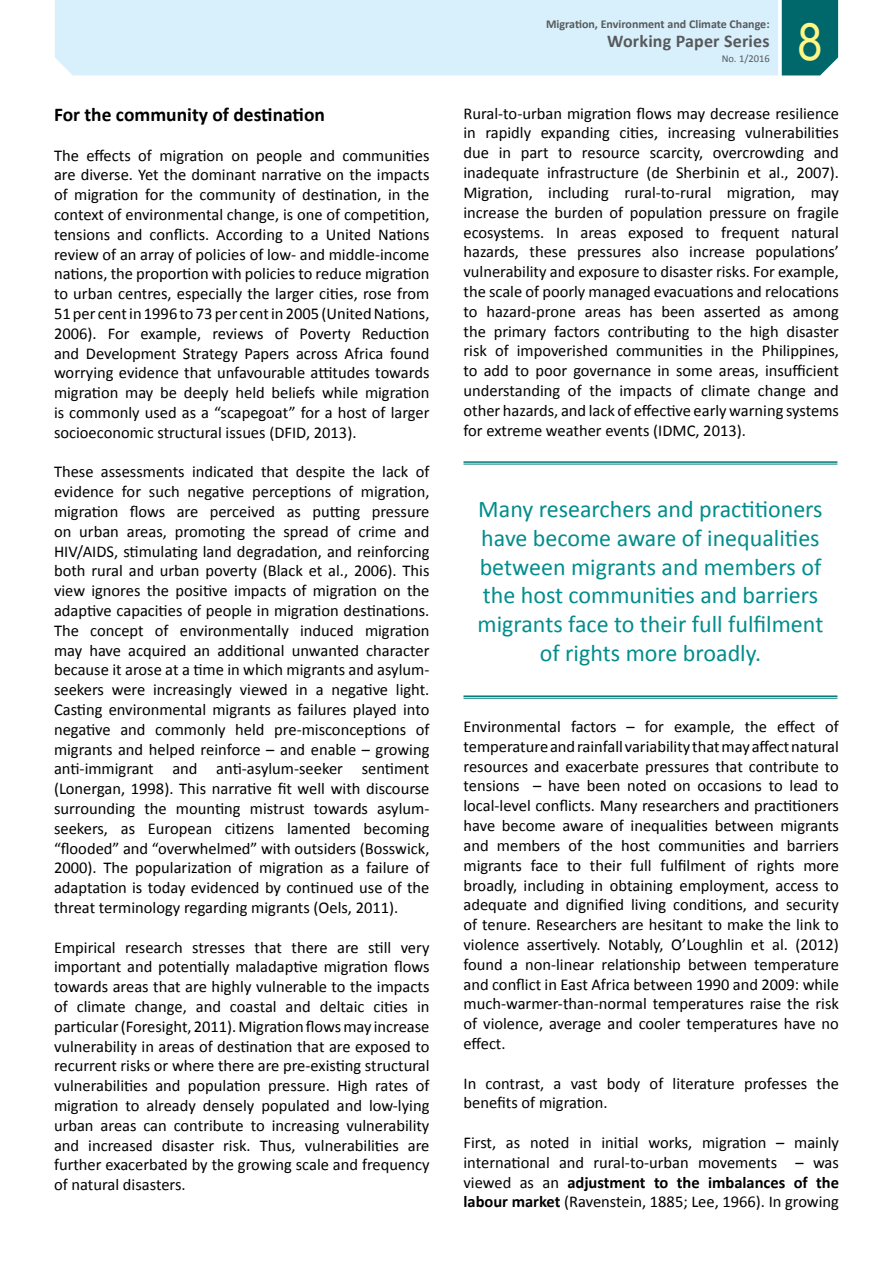
<style>
.page{position:relative;width:893px;height:1263px;background:#fff}
.page>*{position:absolute;margin:0;border:0;box-sizing:border-box;transform-origin:0 0}
.t1{font:51.75px "Arial";color:#fff685;scale:.87 1}
.t2{font:24px/28.8px "Calibri";color:#018d8c;text-align:center}
.t3{font:700 19.5px "Calibri";color:#000}
.t4{font:700 18px "Calibri";letter-spacing:.01em;color:#58595b}
.t5{font:16.5px/19.8px "Calibri";color:#000;text-align:justify}
.t6{font:700 12px "Calibri";color:#58595b}
.t7{font:10.5px "Calibri";color:#58595b}
.s1{font-weight:700}
</style>
<div class="page">
<div style="left:55px;top:0;width:723px;height:75px;background:#d7f0fc"></div>
<div style="left:782px;top:0;width:56px;height:75px;background:#00676b"></div>
<hr style="left:463px;top:461px;width:374px;height:2px;background:#007c79">
<hr style="left:463px;top:464px;width:374px;height:1px;background:#007c79">
<hr style="left:463px;top:695px;width:374px;height:2px;background:#007c79">
<hr style="left:463px;top:698px;width:374px;height:1px;background:#007c79">
<p class="t3" style="left:54px;top:102px;width:272px">For the community of destination</p>
<p class="t5" style="left:54px;top:145px;width:377px">The effects of migration on people and communities are diverse. Yet the dominant narrative on the impacts of migration for the community of destination, in the context of environmental change, is one of competition, tensions and conflicts. According to a United Nations review of an array of policies of low- and middle-income nations, the proportion with policies to reduce migration to urban centres, especially the larger cities, rose from 51 per cent in 1996 to 73 per cent in 2005 (United Nations, 2006). For example, reviews of Poverty Reduction and Development Strategy Papers across Africa found worrying evidence that unfavourable attitudes towards migration may be deeply held beliefs while migration is commonly used as a “scapegoat” for a host of larger socioeconomic structural issues (DFID, 2013).</p>
<p class="t5" style="left:54px;top:462px;width:377px">These assessments indicated that despite the lack of evidence for such negative perceptions of migration, migration flows are perceived as putting pressure on urban areas, promoting the spread of crime and HIV/AIDS, stimulating land degradation, and reinforcing both rural and urban poverty (Black et al., 2006). This view ignores the positive impacts of migration on the adaptive capacities of people in migration destinations.<br>The concept of environmentally induced migration may have acquired an additional unwanted character because it arose at a time in which migrants and asylum&shy;seekers were increasingly viewed in a negative light.<br>Casting environmental migrants as failures played into negative and commonly held pre-misconceptions of migrants and helped reinforce – and enable – growing anti-immigrant and anti-asylum-seeker sentiment (Lonergan, 1998). This narrative fit well with discourse surrounding the mounting mistrust towards asylum&shy;seekers, as European citizens lamented becoming “flooded” and “overwhelmed” with outsiders (Bosswick, 2000). The popularization of migration as a failure of adaptation is today evidenced by continued use of the threat terminology regarding migrants (Oels, 2011).</p>
<p class="t5" style="left:54px;top:937px;width:377px">Empirical research stresses that there are still very important and potentially maladaptive migration flows towards areas that are highly vulnerable to the impacts of climate change, and coastal and deltaic cities in particular (Foresight, 2011). Migration flows may increase vulnerability in areas of destination that are exposed to recurrent risks or where there are pre-existing structural vulnerabilities and population pressure. High rates of migration to already densely populated and low-lying urban areas can contribute to increasing vulnerability and increased disaster risk. Thus, vulnerabilities are further exacerbated by the growing scale and frequency of natural disasters.</p>
<p class="t6" style="left:546px;top:16px;width:225px">Migration, Environment and Climate Change:</p>
<p class="t4" style="left:607px;top:30px;width:164px">Working Paper Series</p>
<p class="t7" style="left:722px;top:52px;width:50px">No. 1/2016</p>
<h1 class="t1" style="left:797px;top:7px;width:30px">8</h1>
<p class="t5" style="left:463px;top:103px;width:377px">Rural-to-urban migration flows may decrease resilience in rapidly expanding cities, increasing vulnerabilities due in part to resource scarcity, overcrowding and inadequate infrastructure (de Sherbinin et al., 2007).<br>Migration, including rural-to-rural migration, may increase the burden of population pressure on fragile ecosystems. In areas exposed to frequent natural hazards, these pressures also increase populations’ vulnerability and exposure to disaster risks. For example, the scale of poorly managed evacuations and relocations to hazard-prone areas has been asserted as among the primary factors contributing to the high disaster risk of impoverished communities in the Philippines, to add to poor governance in some areas, insufficient understanding of the impacts of climate change and other hazards, and lack of effective early warning systems for extreme weather events (IDMC, 2013).</p>
<h2 class="t2" style="left:478px;top:495px;width:347px">Many researchers and practitioners have become aware of inequalities between migrants and members of the host communities and barriers migrants face to their full fulfilment of rights more broadly.</h2>
<p class="t5" style="left:463px;top:717px;width:377px">Environmental factors – for example, the effect of temperature and rainfall variability that may affect natural resources and exacerbate pressures that contribute to tensions – have been noted on occasions to lead to local-level conflicts. Many researchers and practitioners have become aware of inequalities between migrants and members of the host communities and barriers migrants face to their full fulfilment of rights more broadly, including in obtaining employment, access to adequate and dignified living conditions, and security of tenure. Researchers are hesitant to make the link to violence assertively. Notably, O’Loughlin et al. (2012) found a non-linear relationship between temperature and conflict in East Africa between 1990 and 2009: while much-warmer-than-normal temperatures raise the risk of violence, average and cooler temperatures have no effect.</p>
<p class="t5" style="left:463px;top:1073px;width:377px">In contrast, a vast body of literature professes the benefits of migration.</p>
<p class="t5" style="left:463px;top:1132px;width:377px">First, as noted in initial works, migration – mainly international and rural-to-urban movements – was viewed as an <span class="s1">adjustment to the imbalances of the labour market</span> (Ravenstein, 1885; Lee, 1966). In growing</p>
</div>
